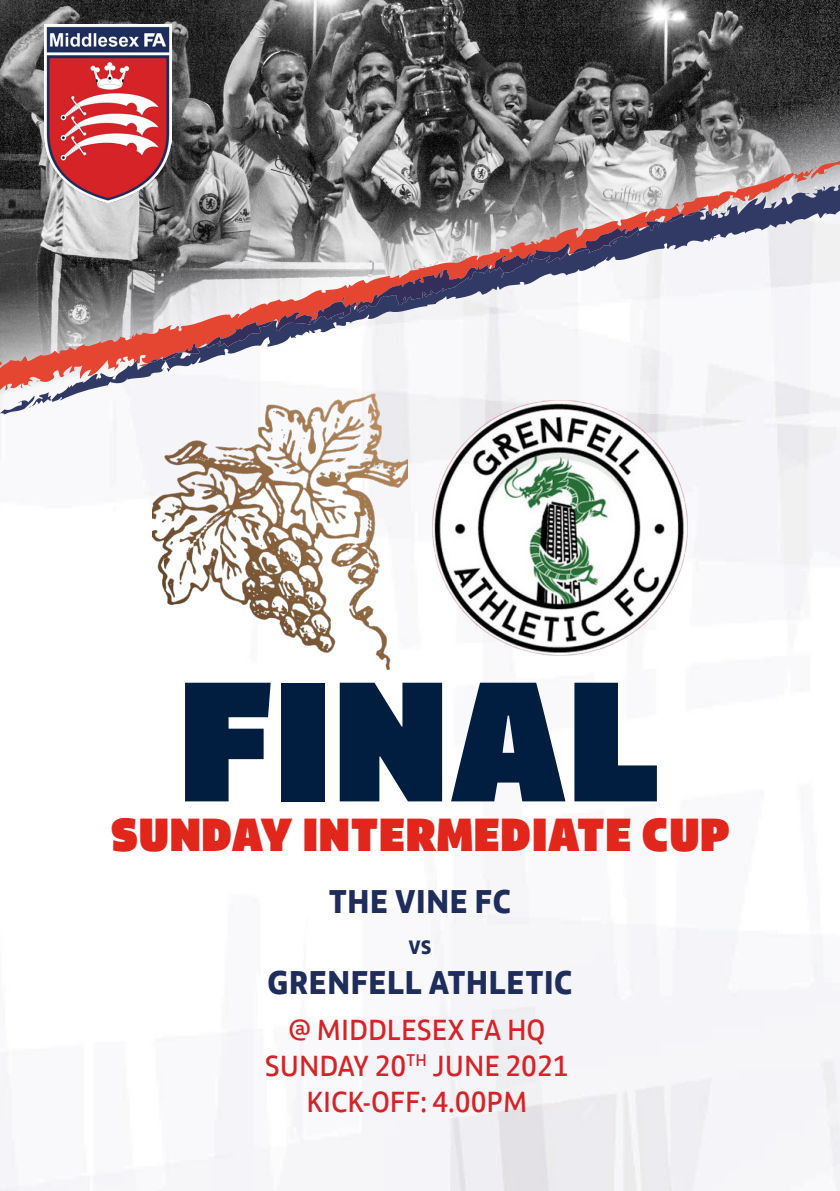
<style>
.page{position:relative;width:840px;height:1191px;background:#fff}
.page>*{position:absolute;margin:0;border:0;box-sizing:border-box;transform-origin:0 0}
.t1{font:176px "FS Jack Poster";color:#011e41}
.t2{font:48px "FS Jack Poster";color:#e1261c}
.t3{font:700 34px "FS Jack";color:#1e2d5b}
.t4{font:30px/36px "FS Jack";color:#d52328;text-align:center}
.t5{font:700 20px "FS Jack";color:#1e2d5b}
</style>
<div class="page">
<img style="left:0;top:417px;width:839px;height:774px">
<img style="left:0;top:0;width:839px;height:417px">
<svg style="left:809px;top:154px;width:30px;height:25px"></svg>
<svg style="left:0;top:168px;width:813px;height:225px;background:#807776"></svg>
<svg style="left:0;top:395px;width:36px;height:25px"></svg>
<svg style="left:32px;top:182px;width:807px;height:224px"></svg>
<svg style="left:133px;top:210px;width:578px;height:154px"></svg>
<svg style="left:139px;top:363px;width:7px;height:3px"></svg>
<svg style="left:359px;top:309px;width:6px;height:4px"></svg>
<svg style="left:631px;top:229px;width:7px;height:7px"></svg>
<svg style="left:609px;top:241px;width:7px;height:6px"></svg>
<svg style="left:699px;top:208px;width:6px;height:3px"></svg>
<svg style="left:479px;top:262px;width:7px;height:4px"></svg>
<svg style="left:206px;top:338px;width:8px;height:8px"></svg>
<svg style="left:228px;top:328px;width:8px;height:6px"></svg>
<img style="left:44px;top:24px;width:128px;height:179px">
<img style="left:152px;top:387px;width:255px;height:282px">
<img style="left:432px;top:400px;width:255px;height:256px">
<h1 class="t1" style="left:178px;top:588px;width:485px">FINAL</h1>
<h2 class="t2" style="left:110px;top:793px;width:620px">SUNDAY INTERMEDIATE CUP</h2>
<p class="t3" style="left:328px;top:872px;width:184px">THE VINE FC</p>
<p class="t5" style="left:408px;top:930px;width:25px">VS</p>
<p class="t3" style="left:267px;top:954px;width:307px">GRENFELL ATHLETIC</p>
<p class="t4" style="left:265px;top:1009px;width:305px">@ MIDDLESEX FA HQ<br>SUNDAY 20<sup>TH</sup> JUNE 2021<br>KICK-OFF: 4.00PM</p>
</div>
